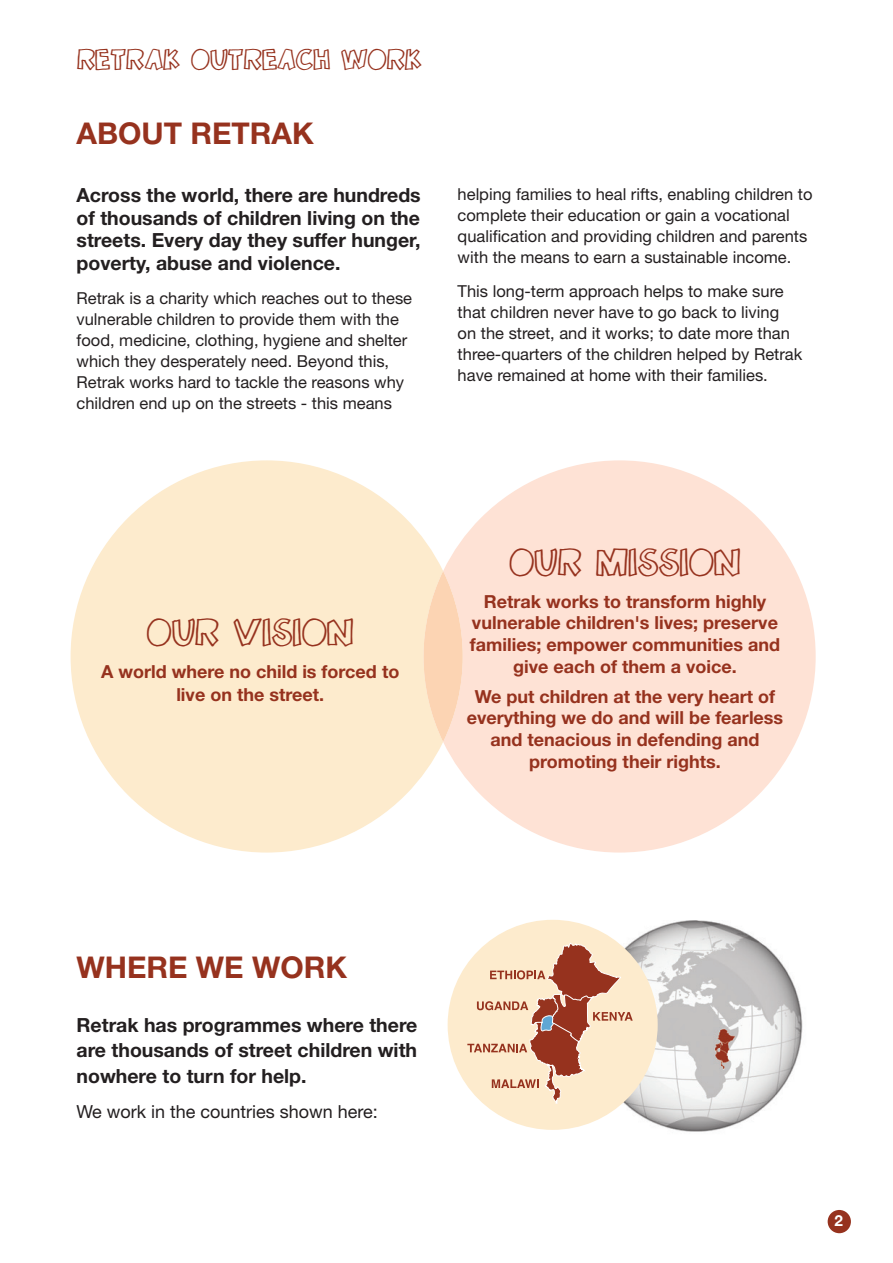
<style>
.page{position:relative;width:893px;height:1263px;background:#fff}
.page>*{position:absolute;margin:0;border:0;box-sizing:border-box;transform-origin:0 0}
.t1{font:700 30px "Helvetica Neue";color:#96321e}
.t2{font:28.5px "Onceinawhile";color:#96321e}
.t3{font:21.6px "Onceinawhile";color:#96321e}
.t4{font:700 19.5px/22.5px "Helvetica Neue";color:#231f20;text-align:justify}
.t5{font:700 18px/21.6px "Helvetica Neue";color:#96321e;text-align:center}
.t6{font:18px "Helvetica Neue";color:#231f20}
.t7{font:16.5px/21px "Helvetica Neue";color:#231f20}
.t8{font:700 15.3px "Helvetica Neue";color:#fff}
</style>
<div class="page">
<svg style="left:71px;top:460px;width:372px;height:392px;fill:#fdebcd"></svg>
<svg style="left:443px;top:460px;width:373px;height:392px;fill:#fee2d5"></svg>
<svg style="left:423px;top:571px;width:40px;height:171px;background:#fcd7b8"></svg>
<img style="left:563px;top:920px;width:240px;height:212px">
<div style="left:448px;top:920px;width:210px;height:210px;background:#fdebcd;border-radius:50%"></div>
<svg style="left:467px;top:941px;width:166px;height:163px"></svg>
<div style="left:828px;top:1210px;width:23px;height:23px;background:#96321e;border-radius:50%"></div>
<h3 class="t3" style="left:77px;top:49px;width:346px">RETRAK OUTREACH WORK</h3>
<h1 class="t1" style="left:77px;top:123px;width:239px">ABOUT RETRAK</h1>
<p class="t4" style="left:77px;top:186px;width:346px">Across the world, there are hundreds of thousands of children living on the streets. Every day they suffer hunger, poverty, abuse and violence.</p>
<p class="t7" style="left:77px;top:289px;width:337px">Retrak is a charity which reaches out to these vulnerable children to provide them with the food, medicine, clothing, hygiene and shelter which they desperately need. Beyond this, Retrak works hard to tackle the reasons why children end up on the streets - this means</p>
<p class="t7" style="left:458px;top:186px;width:356px">helping families to heal rifts, enabling children to complete their education or gain a vocational qualification and providing children and parents with the means to earn a sustainable income.</p>
<p class="t7" style="left:458px;top:282px;width:346px">This long-term approach helps to make sure that children never have to go back to living<br>on the street, and it works; to date more than three-quarters of the children helped by Retrak have remained at home with their families.</p>
<h2 class="t2" style="left:147px;top:618px;width:208px">OUR VISION</h2>
<p class="t5" style="left:101px;top:662px;width:300px;line-height:22.6px">A world where no child is forced to live on the street.</p>
<h2 class="t2" style="left:509px;top:548px;width:233px">OUR MISSION</h2>
<p class="t5" style="left:470px;top:592px;width:312px">Retrak works to transform highly vulnerable children's lives; preserve families; empower communities and give each of them a voice.</p>
<p class="t5" style="left:467px;top:687px;width:318px">We put children at the very heart of everything we do and will be fearless and tenacious in defending and promoting their rights.</p>
<h1 class="t1" style="left:77px;top:956px;width:272px">WHERE WE WORK</h1>
<p class="t4" style="left:77px;top:1013px;width:342px;line-height:25.5px">Retrak has programmes where there are thousands of street children with nowhere to turn for help.</p>
<p class="t6" style="left:77px;top:1105px;width:303px">We work in the countries shown here:</p>
<p class="t8" style="left:835px;top:1215px;width:10px">2</p>
</div>
